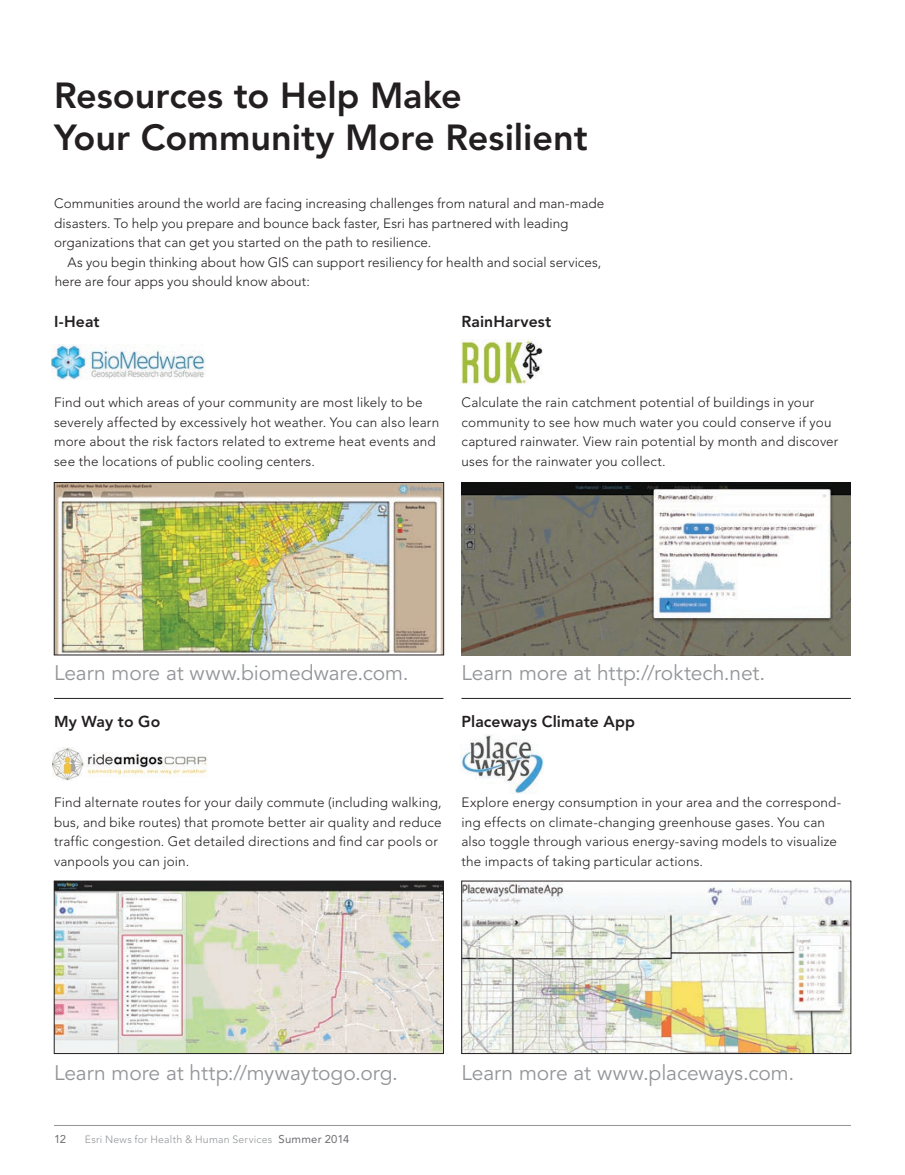
<style>
.page{position:relative;width:905px;height:1175px;background:#fff}
.page>*{position:absolute;margin:0;border:0;box-sizing:border-box;transform-origin:0 0}
.t1{font:800 36px/42px "Avenir LT Std";color:#231f20}
.t2{font:21px "Avenir LT Std";letter-spacing:-.005em;color:#939598}
.t3{font:800 15.75px "Avenir LT Std";letter-spacing:.01em;color:#231f20}
.t4{font:300 13.5px/19.5px "Avenir LT Std";letter-spacing:.01em;color:#231f20}
.t5{font:11.25px "Avenir LT Std";color:#6c6d70}
.t6{font:300 10.5px "Avenir LT Std";letter-spacing:.02em;color:#939598}
.s1{font-weight:400;font-size:11.25px;color:#6c6d70}
</style>
<div class="page">
<img style="left:56px;top:484px;width:386px;height:169px">
<div style="left:54px;top:482px;width:390px;height:173px;border:1px solid #231f20"></div>
<img style="left:56px;top:882px;width:385px;height:169px">
<div style="left:54px;top:880px;width:389px;height:173px;border:1px solid #231f20"></div>
<img style="left:463px;top:882px;width:386px;height:169px">
<img style="left:461px;top:482px;width:389px;height:173px">
<hr style="left:54px;top:1125px;width:796px;height:1px;background:#939598">
<img style="left:52px;top:344px;width:154px;height:35px">
<img style="left:52px;top:747px;width:155px;height:33px">
<img style="left:460px;top:339px;width:83px;height:45px">
<img style="left:460px;top:734px;width:83px;height:59px">
<hr style="left:54px;top:698px;width:389px;height:1px;background:#231f20">
<hr style="left:461px;top:698px;width:389px;height:1px;background:#231f20">
<h1 class="t1" style="left:54px;top:75px;width:535px">Resources to Help Make<br>Your Community More Resilient</h1>
<p class="t4" style="left:54px;top:194px;width:551px">Communities around the world are facing increasing challenges from natural and man-made disasters. To help you prepare and bounce back faster, Esri has partnered with leading organizations that can get you started on the path to resilience.</p>
<p class="t4" style="left:55px;top:252px;width:548px;text-indent:13px">As you begin thinking about how GIS can support resiliency for health and social services, here are four apps you should know about:</p>
<p class="t3" style="left:54px;top:312px;width:47px">I-Heat</p>
<p class="t3" style="left:461px;top:312px;width:91px">RainHarvest</p>
<p class="t4" style="left:54px;top:393px;width:387px">Find out which areas of your community are most likely to be severely affected by excessively hot weather. You can also learn more about the risk factors related to extreme heat events and see the locations of public cooling centers.</p>
<p class="t4" style="left:461px;top:393px;width:378px">Calculate the rain catchment potential of buildings in your community to see how much water you could conserve if you captured rainwater. View rain potential by month and discover uses for the rainwater you collect.</p>
<h2 class="t2" style="left:54px;top:661px;width:356px">Learn more at www.biomedware.com.</h2>
<p class="t3" style="left:54px;top:712px;width:108px">My Way to Go</p>
<h2 class="t2" style="left:461px;top:661px;width:305px">Learn more at http://roktech.net.</h2>
<p class="t3" style="left:461px;top:712px;width:175px">Placeways Climate App</p>
<p class="t4" style="left:54px;top:793px;width:389px">Find alternate routes for your daily commute (including walking, bus, and bike routes) that promote better air quality and reduce traffic congestion. Get detailed directions and find car pools or vanpools you can join.</p>
<p class="t4" style="left:461px;top:793px;width:381px">Explore energy consumption in your area and the correspond&shy;ing effects on climate-changing greenhouse gases. You can also toggle through various energy-saving models to visualize the impacts of taking particular actions.</p>
<h2 class="t2" style="left:54px;top:1061px;width:345px">Learn more at http://mywaytogo.org.</h2>
<p class="t5" style="left:54px;top:1133px;width:14px">12</p>
<p class="t6" style="left:85px;top:1133px;width:266px">Esri News for Health &amp; Human Services <span class="s1">Summer 2014</span></p>
<h2 class="t2" style="left:461px;top:1061px;width:334px">Learn more at www.placeways.com.</h2>
</div>
